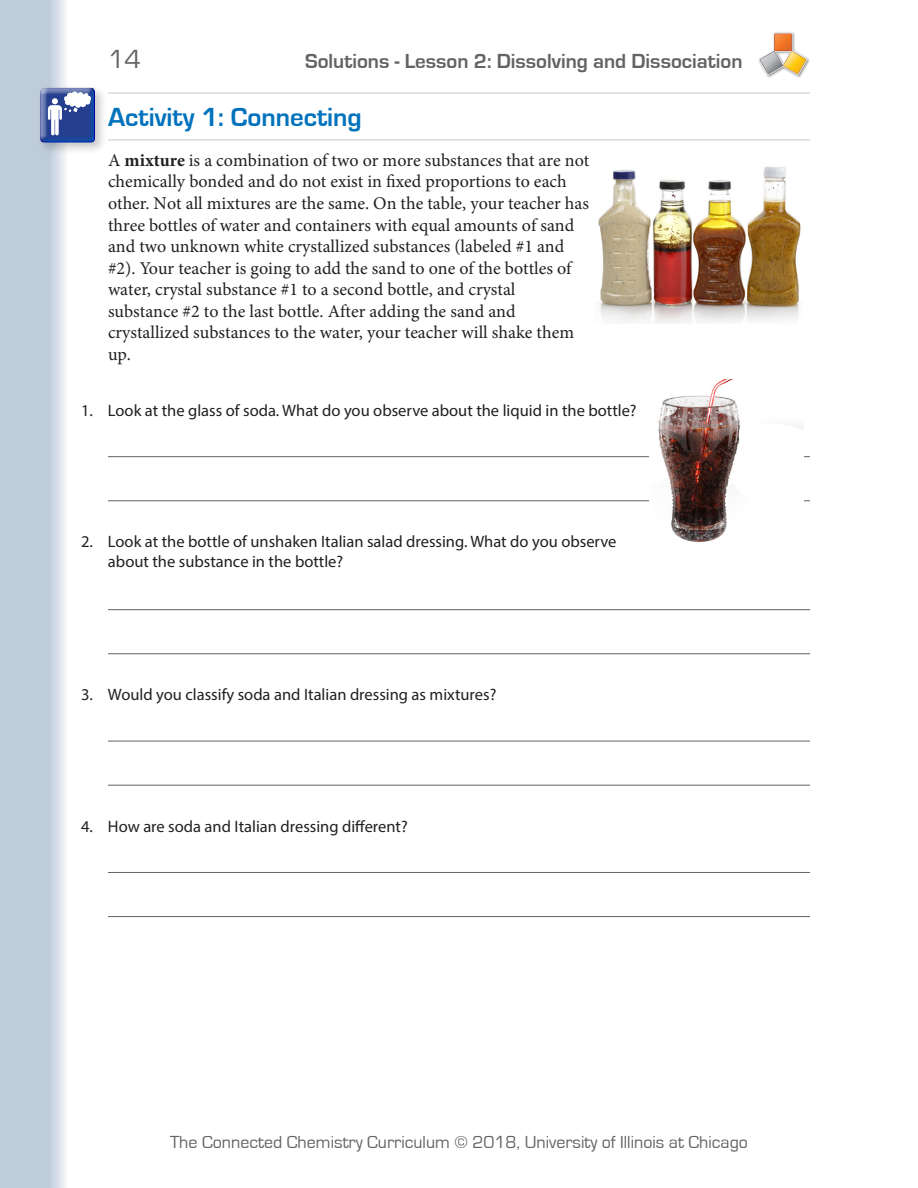
<style>
.page{position:relative;width:918px;height:1188px;background:#fff}
.page>*{position:absolute;margin:0;border:0;box-sizing:border-box;transform-origin:0 0}
.t1{font:700 27px "Eurostile";color:#0072bc}
.t2{font:27px "Eurostile";color:#636366}
.t3{font:700 21px "Eurostile";color:#636366}
.t4{font:18px/21.5px "Minion Pro";color:#231f20}
.t5{font:18px "Eurostile";color:#636366}
.t6{font:16.5px/19.8px "Myriad Pro";color:#231f20}
.s1{font-weight:700}
.s2{font-style:inherit}
</style>
<div class="page">
<svg style="left:0;top:0;width:66px;height:1188px;background:#c3cfdc"></svg>
<img style="left:766px;top:32px;width:44px;height:46px">
<svg style="left:758px;top:33px;width:50px;height:42px"></svg>
<hr style="left:108px;top:93px;width:702px;height:1px;background:#c7c8ca">
<hr style="left:108px;top:139px;width:702px;height:1px;background:#c7c8ca">
<hr style="left:108px;top:456px;width:702px;height:1px;background:#636366">
<hr style="left:108px;top:500px;width:702px;height:1px;background:#636366">
<hr style="left:108px;top:609px;width:702px;height:1px;background:#636366">
<hr style="left:108px;top:653px;width:702px;height:1px;background:#636366">
<hr style="left:108px;top:741px;width:702px;height:1px;background:#636366">
<hr style="left:108px;top:785px;width:702px;height:1px;background:#636366">
<hr style="left:108px;top:872px;width:702px;height:1px;background:#636366">
<hr style="left:108px;top:916px;width:702px;height:1px;background:#636366">
<div style="left:37px;top:84px;width:71px;height:72px;background:#231f20;opacity:.25"></div>
<div style="left:33px;top:80px;width:66px;height:64px;background:#fff;opacity:.75"></div>
<div style="left:37px;top:84px;width:65px;height:60px;background:#00aeef;opacity:.75"></div>
<img style="left:598px;top:166px;width:203px;height:157px">
<img style="left:650px;top:380px;width:154px;height:162px">
<h1 class="t2" style="left:108px;top:44px;width:35px">14</h1>
<p class="t3" style="left:305px;top:49px;width:439px">Solutions - Lesson 2: Dissolving and Dissociation</p>
<h1 class="t1" style="left:108px;top:102px;width:255px">Activity 1: Connecting</h1>
<p class="t4" style="left:108px;top:150px;width:483px">A <span class="s1">mixture</span> is a combination of two or more substances that are not chemically bonded and do not exist in fixed proportions to each other. Not all mixtures are the same. On the table, your teacher has three bottles of water and containers with equal amounts of sand and two unknown white crystallized substances (labeled #1 and #2). Your teacher is going to add the sand to one of the bottles of water, crystal substance #1 to a second bottle, and crystal substance #2 to the last bottle. After adding the sand and crystallized substances to the water, your teacher will shake them up.</p>
<p class="t6" style="left:81px;top:400px;width:557px">1. Look at the glass of soda. What do you observe about the liquid in the bottle?</p>
<p class="t6" style="left:108px;top:532px;width:510px;text-indent:-27px">2. Look at the bottle of unshaken Italian salad dressing. What do you observe about the substance in the bottle?</p>
<p class="t6" style="left:81px;top:685px;width:417px">3. Would you classify soda and Italian dressing as mixtures?</p>
<p class="t6" style="left:81px;top:816px;width:328px">4. How are soda and Italian dressing different?</p>
<p class="t5" style="left:170px;top:1132px;width:579px">The Connected Chemistry Curriculum © 201<span class="s2">8</span>, University of Illinois at Chicago</p>
</div>
